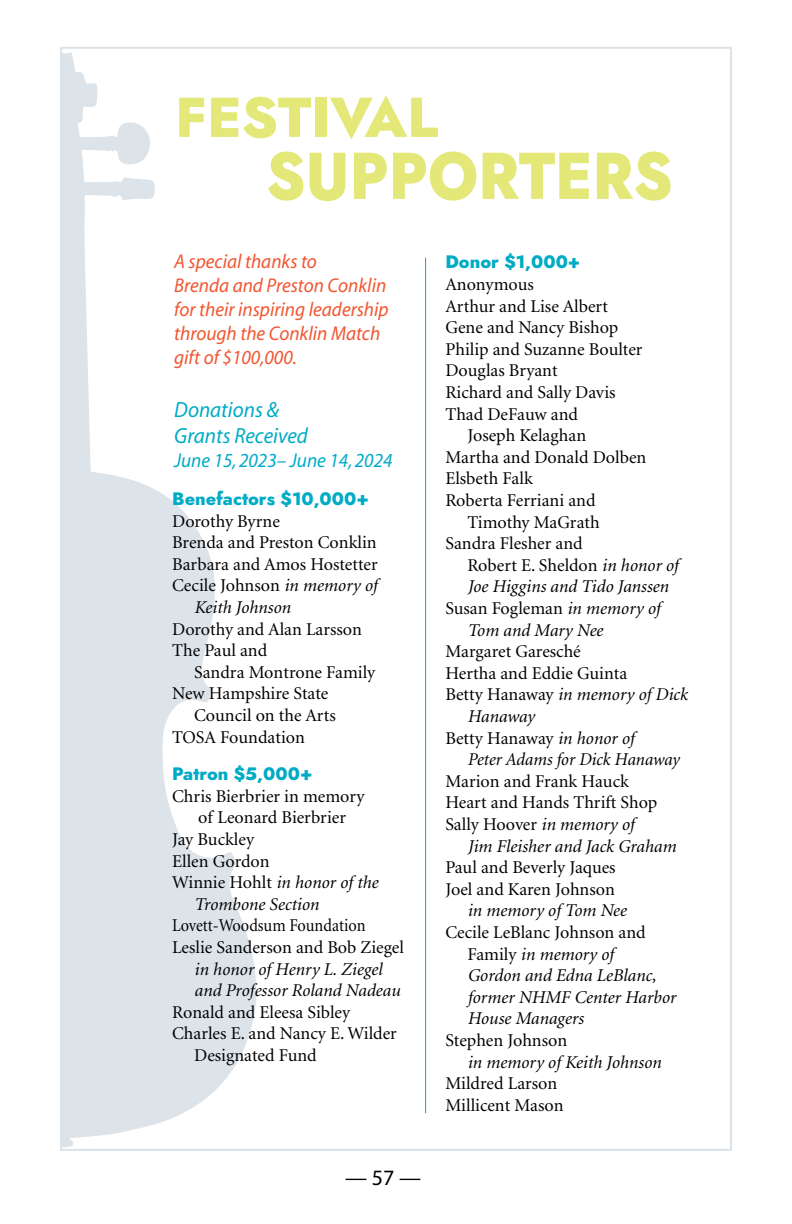
<style>
.page{position:relative;width:792px;height:1224px;background:#fff}
.page>*{position:absolute;margin:0;border:0;box-sizing:border-box;transform-origin:0 0}
.t1{font:800 66px "Jost";color:#e4e878;scale:.92 1}
.t2{font:800 56px "Jost";color:#e4e878}
.t3{font:italic 22px/26.4px "Myriad";color:#00abc5;scale:.96 1}
.t4{font:22px "Myriad";color:#000}
.t5{font:italic 20px/24px "Myriad";color:#f15631;scale:.96 1}
.t6{font:italic 20px "Myriad";color:#00abc5;scale:.96 1}
.t7{font:18px/21.6px "Minion";color:#000}
.t8{font:italic 18px/21.6px "Minion";color:#000}
.t9{font:18px/21.6px "Minion";color:#000;scale:.9 1}
.t10{font:800 18px "Jost";color:#00abc5}
.s1{font-style:italic}
.s2{font-style:normal}
</style>
<div class="page">
<svg style="left:63px;top:52px;width:193px;height:1095px;fill:#dce3e9"></svg>
<hr style="left:425px;top:258px;width:1px;height:855px;background:#00abc5">
<h2 class="t2" style="left:175px;top:78px;width:264px">FESTIVAL</h2>
<h1 class="t1" style="left:266px;top:129px;width:443px">SUPPORTERS</h1>
<p class="t5" style="left:174px;top:250px;width:225px">A special thanks to<br>Brenda and Preston Conklin for their inspiring leadership through the Conklin Match gift of $100,000.</p>
<p class="t3" style="left:174px;top:397px;width:141px">Donations &amp;<br>Grants Received</p>
<p class="t6" style="left:174px;top:451px;width:229px">June 15, 2023– June 14, 2024</p>
<p class="t10" style="left:172px;top:486px;width:198px">Benefactors $10,000+</p>
<p class="t7" style="left:172px;top:511px;width:109px">Dorothy Byrne</p>
<p class="t7" style="left:172px;top:532px;width:206px">Brenda and Preston Conklin</p>
<p class="t7" style="left:172px;top:554px;width:207px">Barbara and Amos Hostetter</p>
<p class="t7" style="left:172px;top:575px;width:206px">Cecile Johnson <span class="s1">in memory of</span></p>
<p class="t8" style="left:194px;top:597px;width:98px">Keith Johnson</p>
<p class="t7" style="left:172px;top:619px;width:191px">Dorothy and Alan Larsson<br>The Paul and</p>
<p class="t7" style="left:194px;top:662px;width:183px">Sandra Montrone Family</p>
<p class="t7" style="left:172px;top:683px;width:158px">New Hampshire State</p>
<p class="t7" style="left:194px;top:705px;width:143px">Council on the Arts</p>
<p class="t7" style="left:172px;top:727px;width:134px">TOSA Foundation</p>
<p class="t10" style="left:172px;top:761px;width:142px">Patron $5,000+</p>
<p class="t7" style="left:172px;top:786px;width:194px">Chris Bierbrier in memory</p>
<p class="t7" style="left:198px;top:807px;width:149px">of Leonard Bierbrier</p>
<p class="t7" style="left:172px;top:829px;width:83px">Jay Buckley</p>
<p class="t7" style="left:172px;top:851px;width:99px">Ellen Gordon</p>
<p class="t8" style="left:172px;top:872px;width:208px"><span class="s2">Winnie Hohlt</span> in honor of the</p>
<p class="t8" style="left:194px;top:894px;width:126px">Trombone Section</p>
<p class="t9" style="left:172px;top:915px;width:259px">Lovett-Woodsum Foundation<br>Leslie Sanderson and Bob Ziegel</p>
<p class="t8" style="left:194px;top:959px;width:208px">in honor of Henry L. Ziegel and Professor Roland Nadeau</p>
<p class="t7" style="left:172px;top:1002px;width:180px">Ronald and Eleesa Sibley</p>
<p class="t7" style="left:172px;top:1023px;width:226px">Charles E. and Nancy E. Wilder</p>
<p class="t7" style="left:194px;top:1045px;width:124px">Designated Fund</p>
<p class="t4" style="left:345px;top:1166px;width:77px">— 57 —</p>
<p class="t10" style="left:445px;top:249px;width:136px">Donor $1,000+</p>
<p class="t7" style="left:445px;top:274px;width:90px">Anonymous</p>
<p class="t7" style="left:445px;top:296px;width:164px">Arthur and Lise Albert</p>
<p class="t7" style="left:445px;top:317px;width:175px">Gene and Nancy Bishop</p>
<p class="t7" style="left:445px;top:339px;width:199px">Philip and Suzanne Boulter</p>
<p class="t7" style="left:445px;top:361px;width:114px">Douglas Bryant</p>
<p class="t7" style="left:445px;top:382px;width:172px">Richard and Sally Davis</p>
<p class="t7" style="left:445px;top:404px;width:134px">Thad DeFauw and</p>
<p class="t7" style="left:467px;top:425px;width:120px">Joseph Kelaghan</p>
<p class="t7" style="left:445px;top:447px;width:202px">Martha and Donald Dolben</p>
<p class="t7" style="left:445px;top:469px;width:89px">Elsbeth Falk</p>
<p class="t7" style="left:445px;top:490px;width:152px">Roberta Ferriani and</p>
<p class="t7" style="left:467px;top:512px;width:134px">Timothy MaGrath</p>
<p class="t7" style="left:445px;top:533px;width:139px">Sandra Flesher and</p>
<p class="t7" style="left:467px;top:555px;width:212px">Robert E. Sheldon <span class="s1">in honor of</span></p>
<p class="t8" style="left:467px;top:577px;width:203px">Joe Higgins and Tido Janssen</p>
<p class="t7" style="left:445px;top:598px;width:216px">Susan Fogleman <span class="s1">in memory of</span></p>
<p class="t8" style="left:467px;top:620px;width:137px">Tom and Mary Nee</p>
<p class="t7" style="left:445px;top:641px;width:137px">Margaret Garesché</p>
<p class="t7" style="left:445px;top:663px;width:183px">Hertha and Eddie Guinta</p>
<p class="t8" style="left:445px;top:685px;width:244px"><span class="s2">Betty Hanaway</span> in memory of Dick</p>
<p class="t8" style="left:467px;top:706px;width:69px">Hanaway</p>
<p class="t7" style="left:445px;top:728px;width:190px">Betty Hanaway <span class="s1">in honor of</span></p>
<p class="t8" style="left:467px;top:749px;width:214px">Peter Adams for Dick Hanaway</p>
<p class="t7" style="left:445px;top:771px;width:214px">Marion and Frank Hauck<br>Heart and Hands Thrift Shop<br>Sally Hoover <span class="s1">in memory of</span></p>
<p class="t8" style="left:467px;top:836px;width:210px">Jim Fleisher and Jack Graham</p>
<p class="t7" style="left:445px;top:857px;width:172px">Paul and Beverly Jaques<br>Joel and Karen Johnson</p>
<p class="t8" style="left:467px;top:901px;width:161px">in memory of Tom Nee</p>
<p class="t8" style="left:467px;top:922px;width:210px;text-indent:-22px"><span class="s2">Cecile LeBlanc Johnson and<br>Family</span> in memory of<br>Gordon and Edna LeBlanc, former NHMF Center Harbor<br>House Managers</p>
<p class="t7" style="left:445px;top:1030px;width:123px">Stephen Johnson</p>
<p class="t8" style="left:467px;top:1052px;width:195px">in memory of Keith Johnson</p>
<p class="t7" style="left:445px;top:1073px;width:120px">Mildred Larson<br>Millicent Mason</p>
</div>
